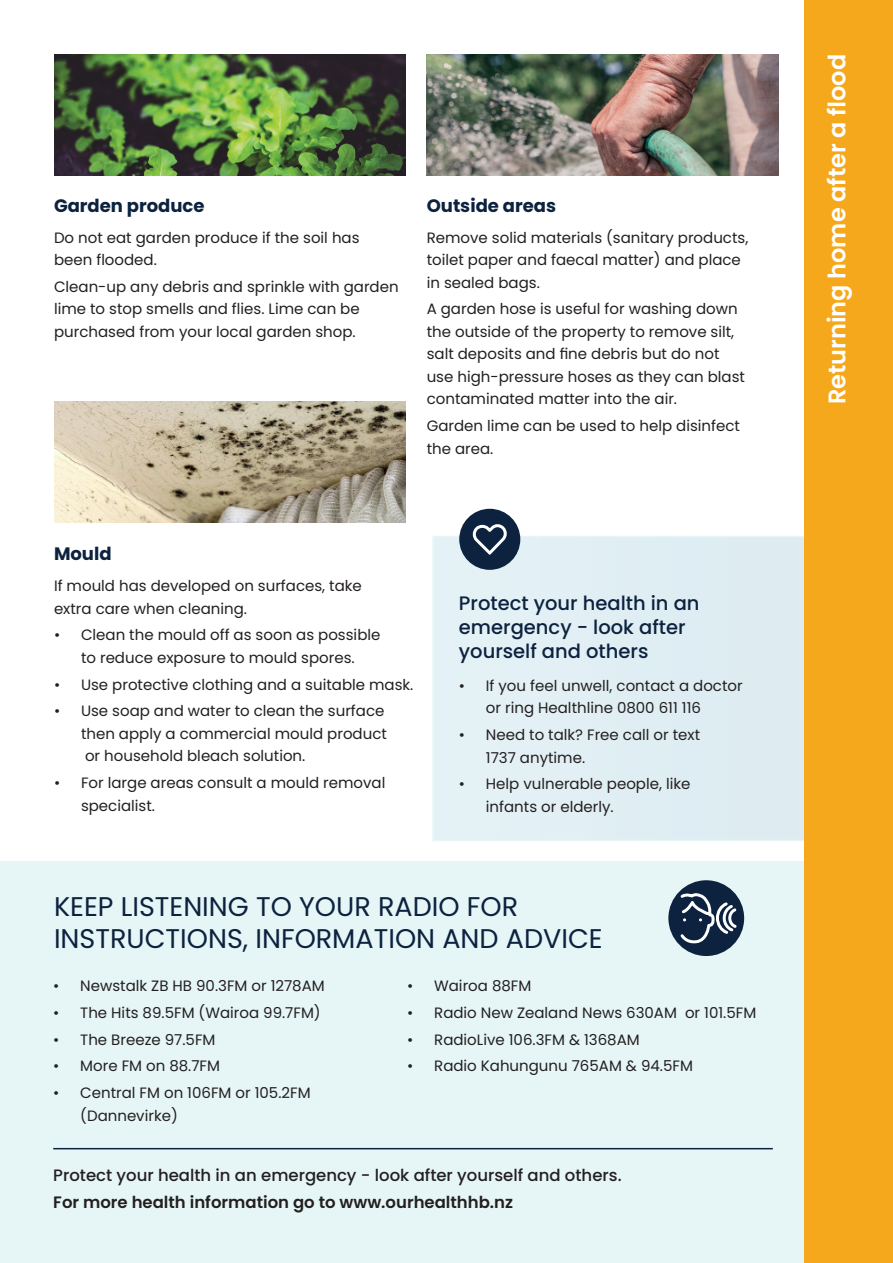
<style>
.page{position:relative;width:893px;height:1263px;background:#fff}
.page>*{position:absolute;margin:0;border:0;box-sizing:border-box;transform-origin:0 0}
.t1{font:27px/32.4px "Poppins";color:#0c223f}
.t2{font:600 24px "Poppins";color:#fff}
.t3{font:500 19.5px/23.7px "Poppins";color:#0c223f}
.t4{font:700 18px "Poppins";color:#0c223f}
.t5{font:500 16.5px "Poppins";color:#231f20}
.t6{font:600 16.5px "Poppins";color:#231f20}
.t7{font:15px/22.5px "Poppins";color:#231f20}
</style>
<div class="page">
<div style="left:432px;top:536px;width:372px;height:305px;background:#e0eef4"></div>
<div style="left:0;top:861px;width:893px;height:402px;background:#e6f6f7"></div>
<hr style="left:53px;top:1148px;width:720px;height:1px;background:#0c223f">
<div style="left:668px;top:880px;width:76px;height:76px;background:#0c223f;border-radius:50%"></div>
<svg style="left:678px;top:891px;width:61px;height:52px"></svg>
<img style="left:54px;top:54px;width:351px;height:121px">
<img style="left:427px;top:54px;width:351px;height:121px">
<img style="left:54px;top:401px;width:351px;height:122px">
<div style="left:459px;top:509px;width:61px;height:61px;background:#0c223f;border-radius:50%"></div>
<svg style="left:472px;top:524px;width:35px;height:31px"></svg>
<div style="left:804px;top:0;width:89px;height:1263px;background:#f6a81c"></div>
<p class="t4" style="left:54px;top:195px;width:152px">Garden produce</p>
<p class="t7" style="left:54px;top:226px;width:307px">Do not eat garden produce if the soil has been flooded.</p>
<p class="t7" style="left:54px;top:275px;width:346px">Clean-up any debris and sprinkle with garden lime to stop smells and flies. Lime can be purchased from your local garden shop.</p>
<p class="t4" style="left:427px;top:195px;width:131px">Outside areas</p>
<p class="t7" style="left:427px;top:226px;width:323px">Remove solid materials (sanitary products, toilet paper and faecal matter) and place in sealed bags.</p>
<p class="t7" style="left:427px;top:298px;width:320px">A garden hose is useful for washing down the outside of the property to remove silt, salt deposits and fine debris but do not use high-pressure hoses as they can blast contaminated matter into the air.</p>
<p class="t7" style="left:427px;top:415px;width:315px">Garden lime can be used to help disinfect the area.</p>
<p class="t4" style="left:54px;top:543px;width:59px">Mould</p>
<p class="t7" style="left:54px;top:575px;width:309px">If mould has developed on surfaces, take extra care when cleaning.</p>
<p class="t7" style="left:54px;top:624px;width:328px;text-align:center">• Clean the mould off as soon as possible to reduce exposure to mould spores.</p>
<p class="t7" style="left:54px;top:673px;width:361px">• Use protective clothing and a suitable mask.</p>
<p class="t7" style="left:81px;top:700px;width:307px;text-indent:-27px">• Use soap and water to clean the surface then apply a commercial mould product or household bleach solution.</p>
<p class="t7" style="left:81px;top:772px;width:306px;text-indent:-27px">• For large areas consult a mould removal specialist.</p>
<h3 class="t3" style="left:459px;top:592px;width:242px">Protect your health in an emergency - look after yourself and others</h3>
<p class="t7" style="left:486px;top:674px;width:258px;text-indent:-27px">• If you feel unwell, contact a doctor or ring Healthline 0800 611 116</p>
<p class="t7" style="left:486px;top:724px;width:216px;text-indent:-27px">• Need to talk? Free call or text<br>1737 anytime.</p>
<p class="t7" style="left:486px;top:773px;width:206px;text-indent:-27px">• Help vulnerable people, like infants or elderly.</p>
<h1 class="t1" style="left:54px;top:890px;width:550px">KEEP LISTENING TO YOUR RADIO FOR<br>INSTRUCTIONS, INFORMATION AND ADVICE</h1>
<p class="t7" style="left:53px;top:975px;width:273px">• Newstalk ZB HB 90.3FM or 1278AM</p>
<p class="t7" style="left:53px;top:1001px;width:269px">• The Hits 89.5FM (Wairoa 99.7FM)</p>
<p class="t7" style="left:53px;top:1028px;width:164px">• The Breeze 97.5FM</p>
<p class="t7" style="left:53px;top:1055px;width:168px">• More FM on 88.7FM</p>
<p class="t7" style="left:80px;top:1082px;width:232px;text-indent:-27px">• Central FM on 106FM or 105.2FM (Dannevirke)</p>
<p class="t7" style="left:407px;top:975px;width:126px">• Wairoa 88FM</p>
<p class="t7" style="left:407px;top:1001px;width:351px">• Radio New Zealand News 630AM or 101.5FM</p>
<p class="t7" style="left:407px;top:1028px;width:234px">• RadioLive 106.3FM &amp; 1368AM</p>
<p class="t7" style="left:407px;top:1055px;width:287px">• Radio Kahungunu 765AM &amp; 94.5FM</p>
<p class="t5" style="left:53px;top:1166px;width:570px">Protect your health in an emergency - look after yourself and others.</p>
<p class="t6" style="left:53px;top:1193px;width:461px">For more health information go to www.ourhealthhb.nz</p>
<h2 class="t2" style="left:823px;top:404px;width:352px;rotate:-90deg">Returning home after a flood</h2>
</div>
